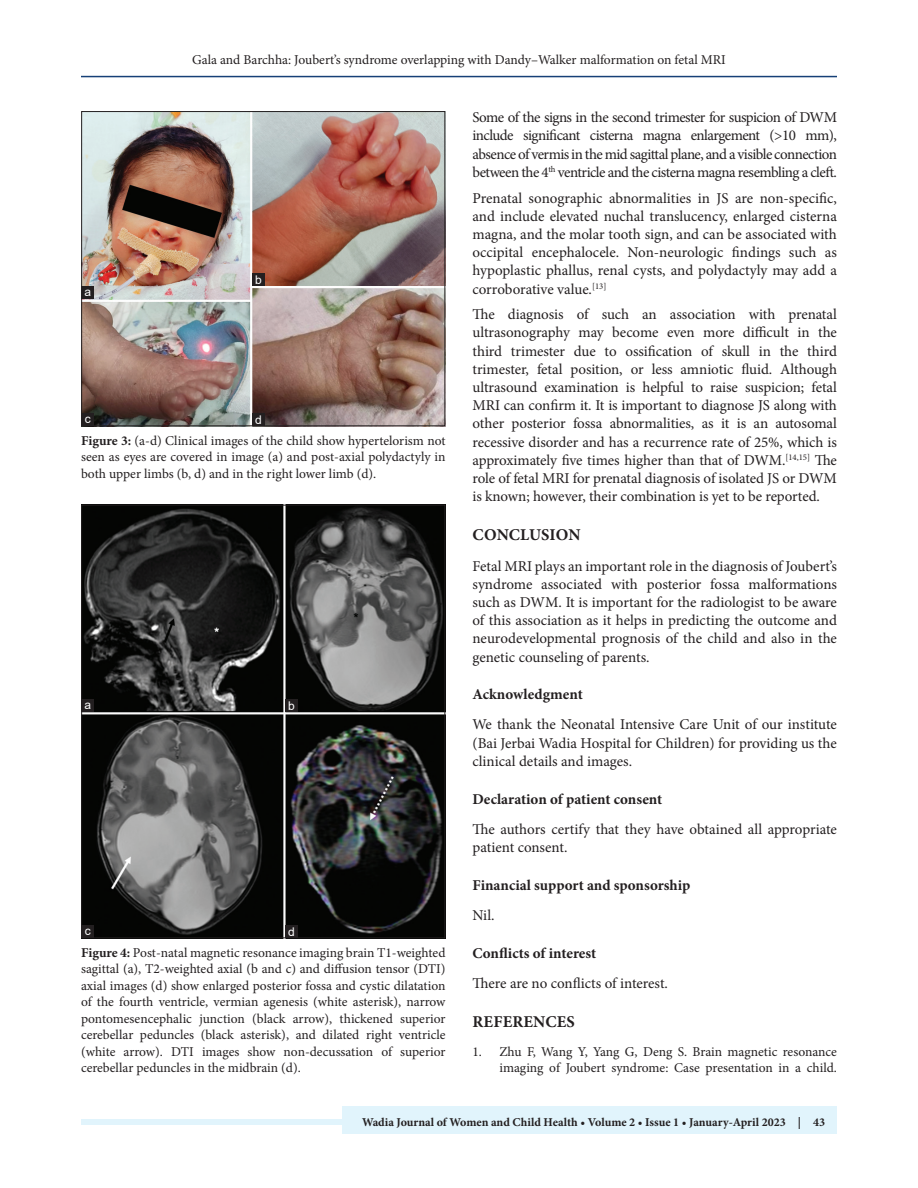
<style>
.page{position:relative;width:918px;height:1188px;background:#fff}
.page>*{position:absolute;margin:0;border:0;box-sizing:border-box;transform-origin:0 0}
.t1{font:700 16.5px "Minion Pro";letter-spacing:.01em;color:#231f20}
.TX{font:15px/18.1px "Minion Pro";letter-spacing:-.005em;color:#231f20;text-align:justify}
.t2{font:700 15px "Minion Pro";color:#231f20}
.FGC{font:13.5px/16.5px "Minion Pro";color:#231f20;text-align:justify}
.REF{font:13.5px/16.6px "Minion Pro";letter-spacing:-.005em;color:#231f20;text-align:right}
.t3{font:700 12px "Minion Pro";color:#231f20}
.LABEL{font:12px "Arial";color:#fff}
.s1{font-weight:700}
</style>
<div class="page">
<hr style="left:81px;top:76px;width:756px;height:1px;background:#164077">
<div style="left:81px;top:1119px;width:756px;height:6px;background:#e1f4fc"></div>
<div style="left:343px;top:1106px;width:494px;height:28px;background:#e1f4fc"></div>
<img style="left:83px;top:113px;width:360px;height:311px">
<div style="left:81px;top:111px;width:364px;height:315px;border:1px solid #231f20"></div>
<div style="left:252px;top:413px;width:13px;height:13px;background:#231f20"></div>
<div style="left:82px;top:413px;width:12px;height:13px;background:#231f20"></div>
<div style="left:252px;top:273px;width:13px;height:13px;background:#231f20"></div>
<div style="left:81px;top:286px;width:13px;height:13px;background:#231f20"></div>
<img style="left:83px;top:507px;width:360px;height:429px">
<div style="left:285px;top:925px;width:13px;height:13px;background:#231f20"></div>
<div style="left:82px;top:925px;width:12px;height:13px;background:#231f20"></div>
<div style="left:285px;top:700px;width:13px;height:12px;background:#231f20"></div>
<div style="left:81px;top:700px;width:13px;height:12px;background:#231f20"></div>
<p class="FGC" style="left:192px;top:51px;width:535px">Gala and Barchha: Joubert’s syndrome overlapping with Dandy–Walker malformation on fetal MRI</p>
<p class="LABEL" style="left:84px;top:284px;width:8px">a</p>
<p class="LABEL" style="left:255px;top:271px;width:8px">b</p>
<p class="LABEL" style="left:85px;top:410px;width:7px">c</p>
<p class="LABEL" style="left:255px;top:411px;width:8px">d</p>
<p class="FGC" style="left:81px;top:432px;width:366px"><span class="s1">Figure 3:</span> (a-d) Clinical images of the child show hypertelorism not seen as eyes are covered in image (a) and post-axial polydactyly in both upper limbs (b, d) and in the right lower limb (d).</p>
<p class="LABEL" style="left:84px;top:697px;width:8px">a</p>
<p class="LABEL" style="left:288px;top:698px;width:8px">b</p>
<p class="LABEL" style="left:85px;top:922px;width:7px">c</p>
<p class="LABEL" style="left:288px;top:924px;width:8px">d</p>
<p class="FGC" style="left:81px;top:944px;width:366px"><span class="s1">Figure 4:</span> Post-natal magnetic resonance imaging brain T1-weighted sagittal (a), T2-weighted axial (b and c) and diffusion tensor (DTI) axial images (d) show enlarged posterior fossa and cystic dilatation of the fourth ventricle, vermian agenesis (white asterisk), narrow pontomesencephalic junction (black arrow), thickened superior cerebellar peduncles (black asterisk), and dilated right ventricle (white arrow). DTI images show non-decussation of superior cerebellar peduncles in the midbrain (d).</p>
<p class="TX" style="left:472px;top:108px;width:366px">Some of the signs in the second trimester for suspicion of DWM include significant cisterna magna enlargement (&gt;10 mm), absence of vermis in the mid sagittal plane, and a visible connection between the 4<sup>th</sup> ventricle and the cisterna magna resembling a cleft.</p>
<p class="TX" style="left:472px;top:189px;width:366px">Prenatal sonographic abnormalities in JS are non-specific, and include elevated nuchal translucency, enlarged cisterna magna, and the molar tooth sign, and can be associated with occipital encephalocele. Non-neurologic findings such as hypoplastic phallus, renal cysts, and polydactyly may add a corroborative value.<sup>[13]</sup></p>
<p class="TX" style="left:472px;top:305px;width:366px">The diagnosis of such an association with prenatal ultrasonography may become even more difficult in the third trimester due to ossification of skull in the third trimester, fetal position, or less amniotic fluid. Although ultrasound examination is helpful to raise suspicion; fetal MRI can confirm it. It is important to diagnose JS along with other posterior fossa abnormalities, as it is an autosomal recessive disorder and has a recurrence rate of 25%, which is approximately five times higher than that of DWM.<sup>[14,15]</sup> The role of fetal MRI for prenatal diagnosis of isolated JS or DWM is known; however, their combination is yet to be reported.</p>
<h1 class="t1" style="left:473px;top:524px;width:109px">CONCLUSION</h1>
<p class="TX" style="left:472px;top:557px;width:366px">Fetal MRI plays an important role in the diagnosis of Joubert’s syndrome associated with posterior fossa malformations such as DWM. It is important for the radiologist to be aware of this association as it helps in predicting the outcome and neurodevelopmental prognosis of the child and also in the genetic counseling of parents.</p>
<h2 class="t2" style="left:472px;top:684px;width:112px">Acknowledgment</h2>
<p class="TX" style="left:472px;top:716px;width:366px">We thank the Neonatal Intensive Care Unit of our institute (Bai Jerbai Wadia Hospital for Children) for providing us the clinical details and images.</p>
<h2 class="t2" style="left:472px;top:788px;width:191px">Declaration of patient consent</h2>
<p class="TX" style="left:472px;top:820px;width:366px">The authors certify that they have obtained all appropriate patient consent.</p>
<h2 class="t2" style="left:472px;top:874px;width:219px">Financial support and sponsorship</h2>
<p class="TX" style="left:472px;top:906px;width:24px">Nil.</p>
<h2 class="t2" style="left:472px;top:942px;width:125px">Conflicts of interest</h2>
<p class="TX" style="left:472px;top:974px;width:197px">There are no conflicts of interest.</p>
<h1 class="t1" style="left:473px;top:1010px;width:104px">REFERENCES</h1>
<p class="REF" style="left:472px;top:1043px;width:366px">1. Zhu F, Wang Y, Yang G, Deng S. Brain magnetic resonance imaging of Joubert syndrome: Case presentation in a child.</p>
<p class="t3" style="left:362px;top:1113px;width:464px">Wadia Journal of Women and Child Health • Volume 2 • Issue 1 • January-April 2023 | 43</p>
</div>
